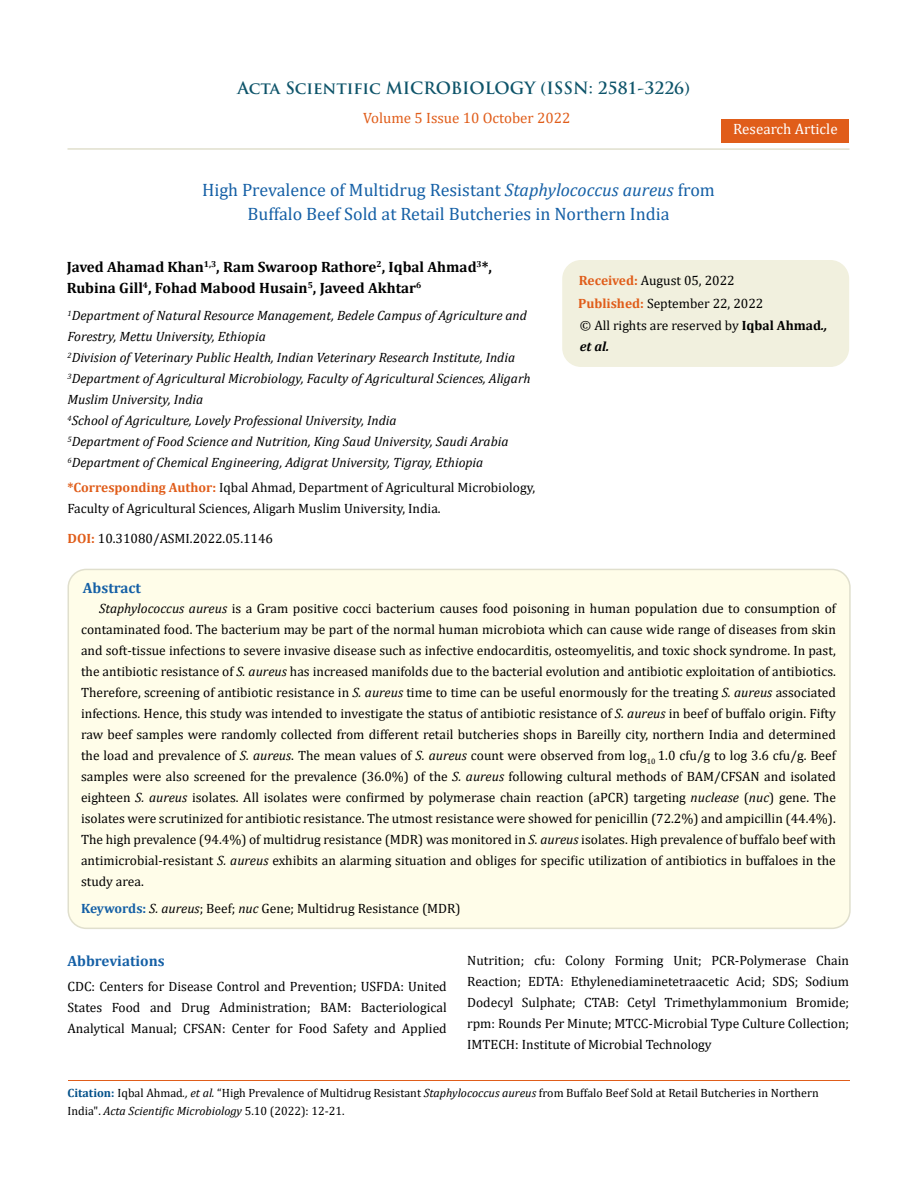
<style>
.page{position:relative;width:917px;height:1188px;background:#fff}
.page>*{position:absolute;margin:0;border:0;box-sizing:border-box;transform-origin:0 0}
.t1{font:18px/24px "Cambria";color:#1560a6;text-align:center}
.t2{font:700 16.5px "Trajan Pro";color:#0e546a}
.t3{font:700 15px/21px "Cambria";color:#000}
.t4{font:15px "Cambria";color:#e05d1a}
.t5{font:700 15px "Cambria";color:#1560a6}
.t6{font:15px "Cambria";color:#fff}
.t7{font:13.5px/21px "Cambria";color:#000}
.t8{font:italic 13.5px/21px "Cambria";color:#000}
.t9{font:12px/18px "Cambria";color:#000}
.s1{font-style:italic}
.s2{font-weight:700;color:#e05d1a}
.s3{font-weight:700}
.s4{font-weight:700;font-style:italic}
.s5{font-weight:700;color:#1560a6}
.s6{font-weight:700;color:#035089}
</style>
<div class="page">
<div style="left:721px;top:119px;width:128px;height:23px;background:#e05d1a"></div>
<div style="left:563px;top:261px;width:285px;height:105px;background:#f1f0de;border-radius:18px"></div>
<div style="left:562px;top:260px;width:287px;height:107px;border:2px solid #f1f0de;border-radius:18px"></div>
<div style="left:68px;top:569px;width:781px;height:359px;background:#fffde9;border-radius:18px"></div>
<div style="left:67px;top:569px;width:783px;height:360px;border:2px solid #e0dfcd;border-radius:18px"></div>
<hr style="left:68px;top:1081px;width:781px;height:1px;background:#e05d1a">
<hr style="left:67px;top:148px;width:782px;height:2px;background:#e0dfcd">
<p class="t2" style="left:237px;top:77px;width:454px">Acta Scientific MICROBIOLOGY (ISSN: 2581-3226)</p>
<p class="t4" style="left:363px;top:109px;width:209px">Volume 5 Issue 10 October 2022</p>
<p class="t6" style="left:733px;top:120px;width:106px">Research Article</p>
<h1 class="t1" style="left:202px;top:178px;width:514px">High Prevalence of Multidrug Resistant <span class="s1">Staphylococcus aureus</span> from<br>Buffalo Beef Sold at Retail Butcheries in Northern India</h1>
<p class="t3" style="left:67px;top:256px;width:427px">Javed Ahamad Khan<sup>1,3</sup>, Ram Swaroop Rathore<sup>2</sup>, Iqbal Ahmad<sup>3</sup>*,<br>Rubina Gill<sup>4</sup>, Fohad Mabood Husain<sup>5</sup>, Javeed Akhtar<sup>6</sup></p>
<p class="t8" style="left:67px;top:305px;width:464px"><sup>1</sup>Department of Natural Resource Management, Bedele Campus of Agriculture and Forestry, Mettu University, Ethiopia<br><sup>2</sup>Division of Veterinary Public Health, Indian Veterinary Research Institute, India <sup>3</sup>Department of Agricultural Microbiology, Faculty of Agricultural Sciences, Aligarh Muslim University, India<br><sup>4</sup>School of Agriculture, Lovely Professional University, India<br><sup>5</sup>Department of Food Science and Nutrition, King Saud University, Saudi Arabia <sup>6</sup>Department of Chemical Engineering, Adigrat University, Tigray, Ethiopia</p>
<p class="t7" style="left:67px;top:477px;width:469px"><span class="s2">*Corresponding Author:</span> Iqbal Ahmad, Department of Agricultural Microbiology,<br>Faculty of Agricultural Sciences, Aligarh Muslim University, India.</p>
<p class="t7" style="left:67px;top:528px;width:207px"><span class="s2">DOI:</span> 10.31080/ASMI.2022.05.1146</p>
<p class="t7" style="left:578px;top:269px;width:187px;line-height:23px"><span class="s2">Received:</span> August 05, 2022<br><span class="s2">Published:</span> September 22, 2022</p>
<p class="t7" style="left:580px;top:315px;width:249px">© All rights are reserved by <span class="s3">Iqbal Ahmad</span><span class="s4">., et al.</span></p>
<p class="t5" style="left:83px;top:577px;width:60px">Abstract</p>
<p class="t7" style="left:81px;top:597px;width:756px;text-align:justify;text-indent:18px"><span class="s1">Staphylococcus aureus</span> is a Gram positive cocci bacterium causes food poisoning in human population due to consumption of contaminated food. The bacterium may be part of the normal human microbiota which can cause wide range of diseases from skin and soft-tissue infections to severe invasive disease such as infective endocarditis, osteomyelitis, and toxic shock syndrome. In past, the antibiotic resistance of <span class="s1">S. aureus</span> has increased manifolds due to the bacterial evolution and antibiotic exploitation of antibiotics.<br>Therefore, screening of antibiotic resistance in <span class="s1">S. aureus</span> time to time can be useful enormously for the treating <span class="s1">S. aureus</span> associated infections. Hence, this study was intended to investigate the status of antibiotic resistance of <span class="s1">S. aureus</span> in beef of buffalo origin. Fifty raw beef samples were randomly collected from different retail butcheries shops in Bareilly city, northern India and determined the load and prevalence of <span class="s1">S. aureus</span>. The mean values of <span class="s1">S. aureus</span> count were observed from log<sub>10</sub> 1.0 cfu/g to log 3.6 cfu/g. Beef samples were also screened for the prevalence (36.0%) of the <span class="s1">S. aureus</span> following cultural methods of BAM/CFSAN and isolated eighteen <span class="s1">S. aureus</span> isolates. All isolates were confirmed by polymerase chain reaction (aPCR) targeting <span class="s1">nuclease</span> (<span class="s1">nuc</span>) gene. The isolates were scrutinized for antibiotic resistance. The utmost resistance were showed for penicillin (72.2%) and ampicillin (44.4%).<br>The high prevalence (94.4%) of multidrug resistance (MDR) was monitored in <span class="s1">S. aureus</span> isolates. High prevalence of buffalo beef with antimicrobial‑resistant <span class="s1">S. aureus</span> exhibits an alarming situation and obliges for specific utilization of antibiotics in buffaloes in the study area.</p>
<p class="t7" style="left:81px;top:897px;width:381px"><span class="s5">Keywords:</span> <span class="s1">S. aureus</span>; Beef; <span class="s1">nuc</span> Gene; Multidrug Resistance (MDR)</p>
<p class="t5" style="left:67px;top:950px;width:99px">Abbreviations</p>
<p class="t7" style="left:67px;top:976px;width:381px;text-align:justify">CDC: Centers for Disease Control and Prevention; USFDA: United States Food and Drug Administration; BAM: Bacteriological Analytical Manual; CFSAN: Center for Food Safety and Applied</p>
<p class="t7" style="left:467px;top:949px;width:383px;text-align:justify">Nutrition; cfu: Colony Forming Unit; PCR-Polymerase Chain Reaction; EDTA: Ethylenediaminetetraacetic Acid; SDS; Sodium Dodecyl Sulphate; CTAB: Cetyl Trimethylammonium Bromide; rpm: Rounds Per Minute; MTCC-Microbial Type Culture Collection; IMTECH: Institute of Microbial Technology</p>
<p class="t9" style="left:68px;top:1084px;width:752px"><span class="s6">Citation:</span> Iqbal Ahmad<span class="s1">., et al.</span> “High Prevalence of Multidrug Resistant <span class="s1">Staphylococcus aureus</span> from Buffalo Beef Sold at Retail Butcheries in Northern<br>India". <span class="s1">Acta Scientific Microbiology</span> 5.10 (2022): 12-21.</p>
</div>
